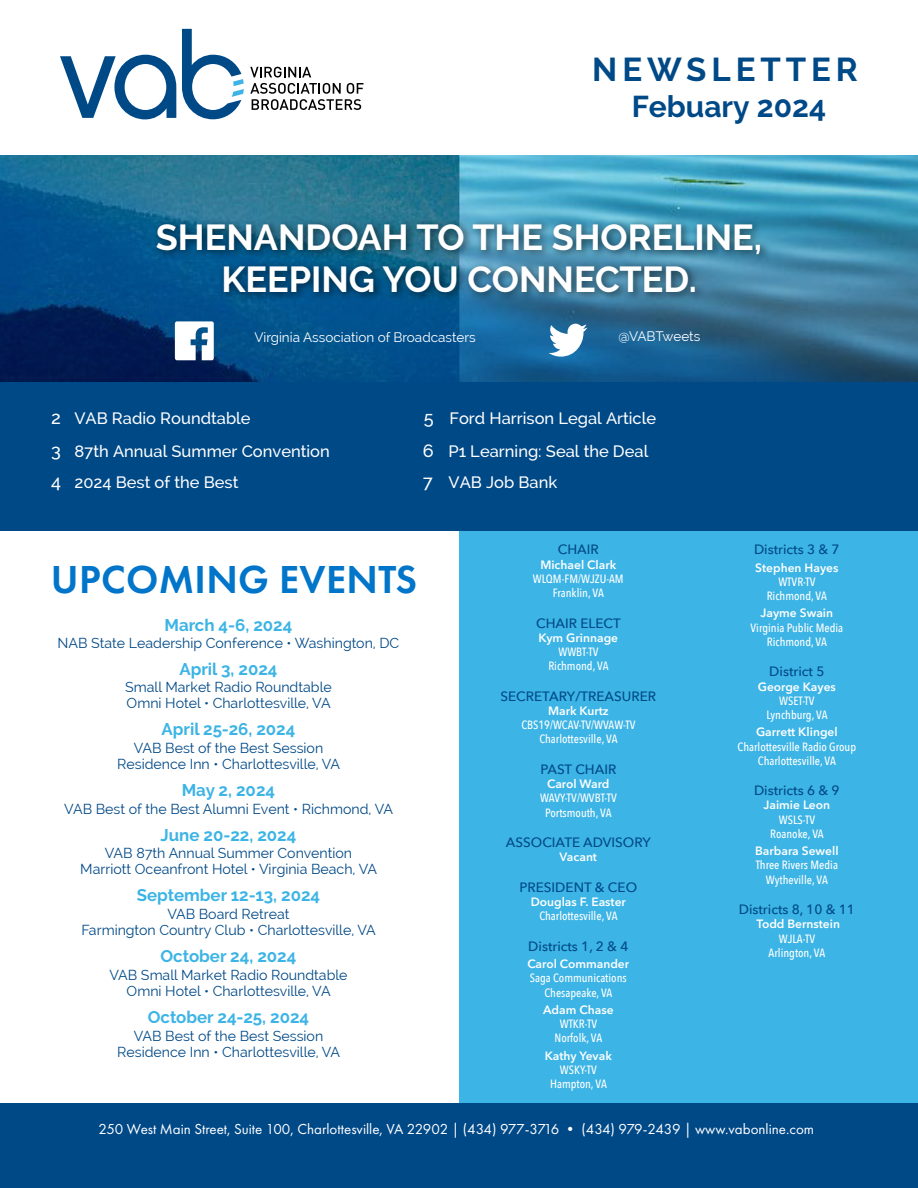
<style>
.page{position:relative;width:918px;height:1188px;background:#fff}
.page>*{position:absolute;margin:0;border:0;box-sizing:border-box;transform-origin:0 0}
.t1{font:600 40.5px "Futura PT";letter-spacing:.01em;color:#0075c9}
.t2{font:700 36px/42px "Raleway";color:#fff;text-align:center}
.t3{font:700 33px "Raleway";letter-spacing:.15em;color:#004987}
.t4{font:700 30px "Raleway";color:#004987}
.t5{font:500 18px "Raleway";color:#fff}
.t6{font:700 16.8px "Raleway";color:#3cb4e5}
.t7{font:500 16.5px "Raleway";color:#fff}
.t8{font:15px "Futura PT";color:#fff}
.t9{font:14.1px/16.2px "Raleway";color:#004987;text-align:center}
.t10{font:500 13.5px "Avenir Next";color:#004987}
.t11{font:13.5px "Raleway";color:#fff}
.t12{font:500 12px/14.2px "Avenir Next Condensed";color:#fff;text-align:center}
.t13{font:600 12px "Avenir Next LT Pro";color:#fff}
.t14{font:600 12px "Avenir Next LT Pro";letter-spacing:-.02em;color:#fff}
.s1{font-size:18px}
</style>
<div class="page">
<img style="left:0;top:156px;width:918px;height:226px">
<div style="left:459px;top:503px;width:458px;height:680px;background:#3cb4e5"></div>
<svg style="left:60px;top:55px;width:116px;height:64px"></svg>
<svg style="left:250px;top:67px;width:113px;height:43px"></svg>
<svg style="left:182px;top:29px;width:62px;height:90px"></svg>
<div style="left:0;top:382px;width:918px;height:149px;background:#004987"></div>
<svg style="left:175px;top:321px;width:39px;height:39px"></svg>
<svg style="left:549px;top:324px;width:38px;height:33px"></svg>
<svg style="left:151px;top:218px;width:619px;height:84px;background:#266a8c"></svg>
<div style="left:0;top:1104px;width:918px;height:84px;background:#004987"></div>
<h3 class="t3" style="left:592px;top:50px;width:267px">NEWSLETTER</h3>
<h3 class="t4" style="left:632px;top:89px;width:196px">Febuary 2024</h3>
<h2 class="t2" style="left:156px;top:216px;width:608px">SHENANDOAH TO THE SHORELINE,<br>KEEPING YOU CONNECTED.</h2>
<p class="t11" style="left:254px;top:329px;width:223px">Virginia Association of Broadcasters</p>
<p class="t11" style="left:619px;top:328px;width:83px">@VABTweets</p>
<p class="t7" style="left:74px;top:409px;width:178px">VAB Radio Roundtable</p>
<p class="t5" style="left:51px;top:407px;width:11px">2</p>
<p class="t7" style="left:51px;top:441px;width:280px"><span class="s1">3</span> 87th Annual Summer Convention</p>
<p class="t7" style="left:424px;top:409px;width:234px"><span class="s1">5</span> Ford Harrison Legal Article</p>
<p class="t7" style="left:423px;top:441px;width:227px"><span class="s1">6</span> P1 Learning: Seal the Deal</p>
<p class="t7" style="left:51px;top:473px;width:189px"><span class="s1">4</span> 2024 Best of the Best</p>
<p class="t7" style="left:423px;top:473px;width:136px"><span class="s1">7</span> VAB Job Bank</p>
<h1 class="t1" style="left:51px;top:554px;width:368px">UPCOMING EVENTS</h1>
<p class="t6" style="left:165px;top:616px;width:129px">March 4-6, 2024</p>
<p class="t9" style="left:58px;top:635px;width:343px">NAB State Leadership Conference • Washington, DC</p>
<p class="t6" style="left:179px;top:659px;width:100px">April 3, 2024</p>
<p class="t9" style="left:125px;top:679px;width:208px;text-align:left">Small Market Radio Roundtable<br>Omni Hotel • Charlottesville, VA</p>
<p class="t6" style="left:161px;top:720px;width:136px">April 25-26, 2024</p>
<p class="t9" style="left:117px;top:740px;width:225px">VAB Best of the Best Session<br>Residence Inn • Charlottesville, VA</p>
<p class="t6" style="left:182px;top:781px;width:95px">May 2, 2024</p>
<p class="t9" style="left:64px;top:801px;width:330px">VAB Best of the Best Alumni Event • Richmond, VA</p>
<p class="t6" style="left:161px;top:825px;width:137px">June 20-22, 2024</p>
<p class="t9" style="left:80px;top:845px;width:298px">VAB 87th Annual Summer Convention<br>Marriott Oceanfront Hotel • Virginia Beach, VA</p>
<p class="t6" style="left:137px;top:886px;width:185px">September 12-13, 2024</p>
<p class="t9" style="left:82px;top:906px;width:296px">VAB Board Retreat<br>Farmington Country Club • Charlottesville, VA</p>
<p class="t6" style="left:161px;top:947px;width:137px">October 24, 2024</p>
<p class="t9" style="left:109px;top:967px;width:240px">VAB Small Market Radio Roundtable<br>Omni Hotel • Charlottesville, VA</p>
<p class="t6" style="left:148px;top:1007px;width:163px">October 24-25, 2024</p>
<p class="t9" style="left:117px;top:1027px;width:225px">VAB Best of the Best Session<br>Residence Inn • Charlottesville, VA</p>
<p class="t10" style="left:558px;top:538px;width:42px">CHAIR</p>
<p class="t13" style="left:540px;top:557px;width:77px">Michael Clark</p>
<p class="t12" style="left:533px;top:571px;width:92px">WLQM-FM/WJZU-AM<br>Franklin, VA</p>
<p class="t10" style="left:536px;top:611px;width:86px">CHAIR ELECT</p>
<p class="t13" style="left:538px;top:630px;width:81px">Kym Grinnage</p>
<p class="t12" style="left:548px;top:645px;width:62px">WWBT-TV<br>Richmond, VA</p>
<p class="t10" style="left:501px;top:685px;width:157px">SECRETARY/TREASURER</p>
<p class="t13" style="left:548px;top:704px;width:62px">Mark Kurtz</p>
<p class="t12" style="left:521px;top:718px;width:116px">CBS19/WCAV-TV/WVAW-TV<br>Charlottesville, VA</p>
<p class="t10" style="left:540px;top:758px;width:77px">PAST CHAIR</p>
<p class="t14" style="left:547px;top:777px;width:64px">Carol Ward</p>
<p class="t12" style="left:540px;top:791px;width:78px">WAVY-TV/WVBT-TV<br>Portsmouth, VA</p>
<p class="t10" style="left:506px;top:831px;width:147px">ASSOCIATE ADVISORY</p>
<p class="t13" style="left:560px;top:850px;width:39px">Vacant</p>
<p class="t10" style="left:520px;top:876px;width:119px">PRESIDENT &amp; CEO</p>
<p class="t13" style="left:531px;top:895px;width:97px">Douglas F. Easter</p>
<p class="t12" style="left:539px;top:909px;width:80px">Charlottesville, VA</p>
<p class="t10" style="left:528px;top:935px;width:102px">Districts 1, 2 &amp; 4</p>
<p class="t13" style="left:527px;top:957px;width:103px">Carol Commander</p>
<p class="t12" style="left:530px;top:971px;width:98px">Saga Communications<br>Chesapeake, VA</p>
<p class="t13" style="left:543px;top:1002px;width:72px">Adam Chase</p>
<p class="t12" style="left:555px;top:1017px;width:49px">WTKR-TV<br>Norfolk, VA</p>
<p class="t13" style="left:545px;top:1048px;width:69px">Kathy Yevak</p>
<p class="t12" style="left:550px;top:1062px;width:58px">WSKY-TV<br>Hampton, VA</p>
<p class="t10" style="left:754px;top:538px;width:87px">Districts 3 &amp; 7</p>
<p class="t13" style="left:755px;top:560px;width:85px">Stephen Hayes</p>
<p class="t12" style="left:767px;top:574px;width:62px">WTVR-TV<br>Richmond, VA</p>
<p class="t13" style="left:761px;top:606px;width:74px">Jayme Swain</p>
<p class="t12" style="left:750px;top:620px;width:94px">Virginia Public Media<br>Richmond, VA</p>
<p class="t10" style="left:769px;top:660px;width:57px">District 5</p>
<p class="t13" style="left:758px;top:679px;width:80px">George Kayes</p>
<p class="t12" style="left:766px;top:693px;width:63px">WSET-TV<br>Lynchburg, VA</p>
<p class="t13" style="left:756px;top:725px;width:83px">Garrett Klingel</p>
<p class="t12" style="left:738px;top:739px;width:120px">Charlottesville Radio Group<br>Charlottesville, VA</p>
<p class="t10" style="left:754px;top:779px;width:87px">Districts 6 &amp; 9</p>
<p class="t13" style="left:764px;top:798px;width:68px">Jaimie Leon</p>
<p class="t12" style="left:770px;top:812px;width:55px">WSLS-TV<br>Roanoke, VA</p>
<p class="t13" style="left:755px;top:844px;width:85px">Barbara Sewell</p>
<p class="t12" style="left:756px;top:858px;width:84px">Three Rivers Media<br>Wytheville, VA</p>
<p class="t10" style="left:739px;top:898px;width:118px">Districts 8, 10 &amp; 11</p>
<p class="t13" style="left:756px;top:917px;width:85px">Todd Bernstein</p>
<p class="t12" style="left:769px;top:931px;width:58px">WJLA-TV<br>Arlington, VA</p>
<p class="t8" style="left:98px;top:1120px;width:717px">250 West Main Street, Suite 100, Charlottesville, VA 22902 | (434) 977-3716 • (434) 979-2439 | www.vabonline.com</p>
</div>
